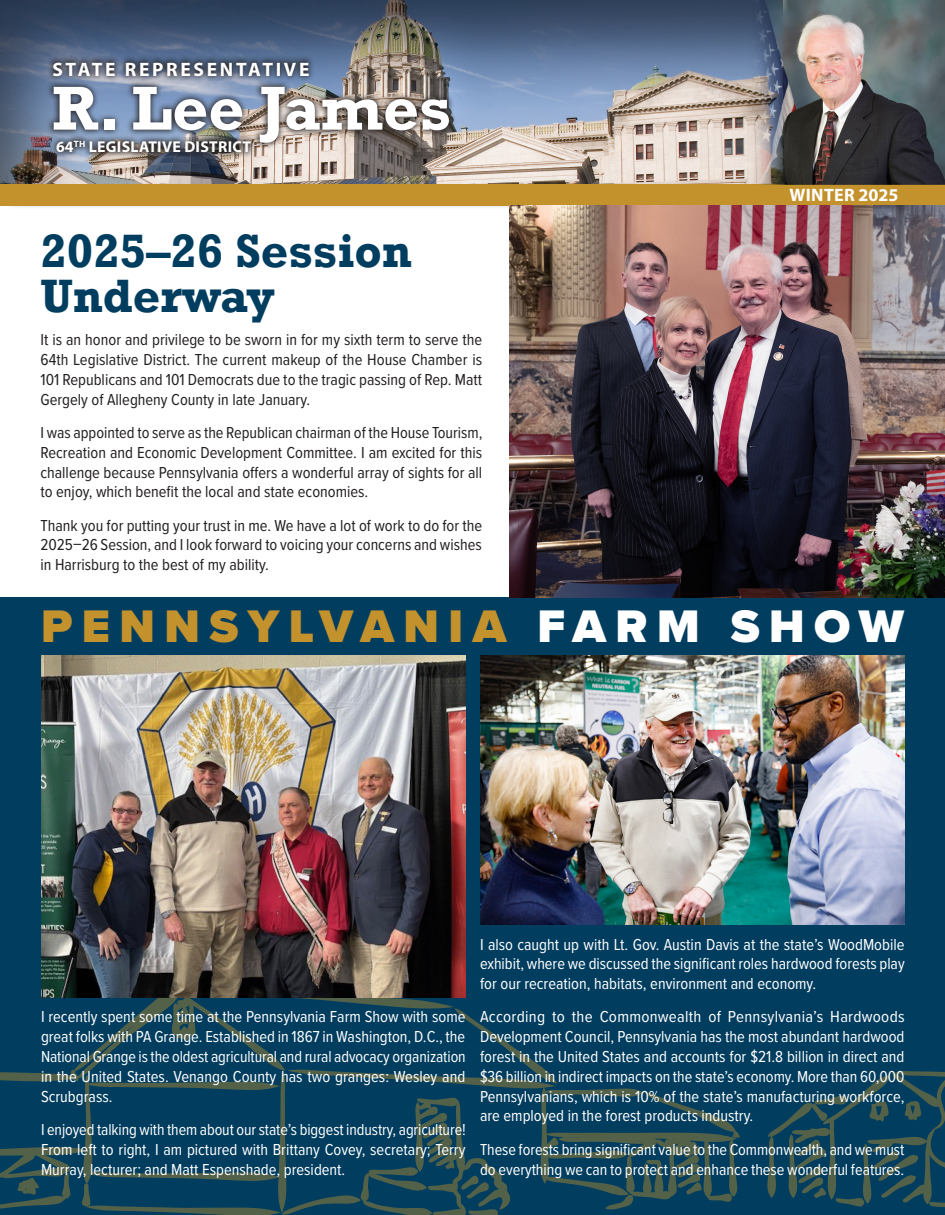
<style>
.page{position:relative;width:945px;height:1215px;background:#fff}
.page>*{position:absolute;margin:0;border:0;box-sizing:border-box;transform-origin:0 0}
.t1{font:700 63px "Rockwell";color:#fff}
.t2{font:700 48px/45px "Rockwell";color:#003d5f}
.t3{font:900 47.4px "Proxima Nova";letter-spacing:.2em;color:#c3922c}
.t4{font:700 19.5px "Myriad Pro";letter-spacing:.135em;color:#fff}
.t5{font:700 18px "Myriad Pro";letter-spacing:.02em;color:#fff}
.Body_Text{font:16.5px/19.8px "Proxima Nova Cond";color:#fff;text-align:justify}
.Body_Text-2{font:16.5px/19.8px "Proxima Nova Cond";color:#231f20;text-align:justify}
.t6{font:700 15.75px "Myriad Pro";letter-spacing:.02em;color:#fff}
.s1{color:#fff}
</style>
<div class="page">
<div style="left:0;top:597px;width:945px;height:618px;background:#003d5f"></div>
<svg style="left:0;top:985px;width:544px;height:230px"></svg>
<svg style="left:287px;top:1069px;width:451px;height:135px"></svg>
<svg style="left:674px;top:1154px;width:28px;height:41px"></svg>
<svg style="left:605px;top:1194px;width:29px;height:16px"></svg>
<svg style="left:767px;top:1071px;width:178px;height:136px"></svg>
<div style="left:0;top:0;width:783px;height:192px;background:#231f20;opacity:.62"></div>
<div style="left:0;top:184px;width:945px;height:22px;background:#c3922c"></div>
<div style="left:50px;top:133px;width:208px;height:26px;background:#231f20;opacity:.93"></div>
<div style="left:46px;top:55px;width:410px;height:94px;background:#231f20;opacity:.93"></div>
<img style="left:748px;top:0;width:197px;height:184px">
<img style="left:509px;top:206px;width:436px;height:391px">
<img style="left:480px;top:655px;width:424px;height:270px">
<img style="left:41px;top:655px;width:424px;height:342px">
<p class="t4" style="left:52px;top:56px;width:258px">STATE REPRESENTATIVE</p>
<p class="t1" style="left:52px;top:70px;width:400px">R. Lee James</p>
<p class="t6" style="left:56px;top:136px;width:196px">64<sup>TH</sup> LEGISLATIVE DISTRICT</p>
<p class="t5" style="left:789px;top:184px;width:111px">WINTER 2025</p>
<p class="t2" style="left:40px;top:228px;width:373px">2025–26 Session<br>Underway</p>
<p class="Body_Text-2" style="left:40px;top:329px;width:443px">It is an honor and privilege to be sworn in for my sixth term to serve the 64th Legislative District. The current makeup of the House Chamber is 101 Republicans and 101 Democrats due to the tragic passing of Rep. Matt Gergely of Allegheny County in late January.</p>
<p class="Body_Text-2" style="left:40px;top:422px;width:443px">I was appointed to serve as the Republican chairman of the House Tourism, Recreation and Economic Development Committee. I am excited for this challenge because Pennsylvania offers a wonderful array of sights for all to enjoy, which benefit the local and state economies.</p>
<p class="Body_Text-2" style="left:40px;top:515px;width:443px">Thank you for putting your trust in me. We have a lot of work to do for the 2025–26 Session, and I look forward to voicing your concerns and wishes in Harrisburg to the best of my ability.</p>
<p class="t3" style="left:41px;top:591px;width:865px">PENNSYLVANIA <span class="s1">FARM SHOW</span></p>
<p class="Body_Text" style="left:41px;top:1006px;width:426px">I recently spent some time at the Pennsylvania Farm Show with some great folks with PA Grange. Established in 1867 in Washington, D.C., the National Grange is the oldest agricultural and rural advocacy organization in the United States. Venango County has two granges: Wesley and Scrubgrass.</p>
<p class="Body_Text" style="left:41px;top:1119px;width:426px">I enjoyed talking with them about our state’s biggest industry, agriculture!<br>From left to right, I am pictured with Brittany Covey, secretary; Terry Murray, lecturer; and Matt Espenshade, president.</p>
<p class="Body_Text" style="left:480px;top:933px;width:426px">I also caught up with Lt. Gov. Austin Davis at the state’s WoodMobile exhibit, where we discussed the significant roles hardwood forests play for our recreation, habitats, environment and economy.</p>
<p class="Body_Text" style="left:480px;top:1006px;width:426px">According to the Commonwealth of Pennsylvania’s Hardwoods Development Council, Pennsylvania has the most abundant hardwood forest in the United States and accounts for $21.8 billion in direct and $36 billion in indirect impacts on the state’s economy. More than 60,000<br>Pennsylvanians, which is 10% of the state’s manufacturing workforce, are employed in the forest products industry.</p>
<p class="Body_Text" style="left:480px;top:1139px;width:426px">These forests bring significant value to the Commonwealth, and we must do everything we can to protect and enhance these wonderful features.</p>
</div>
